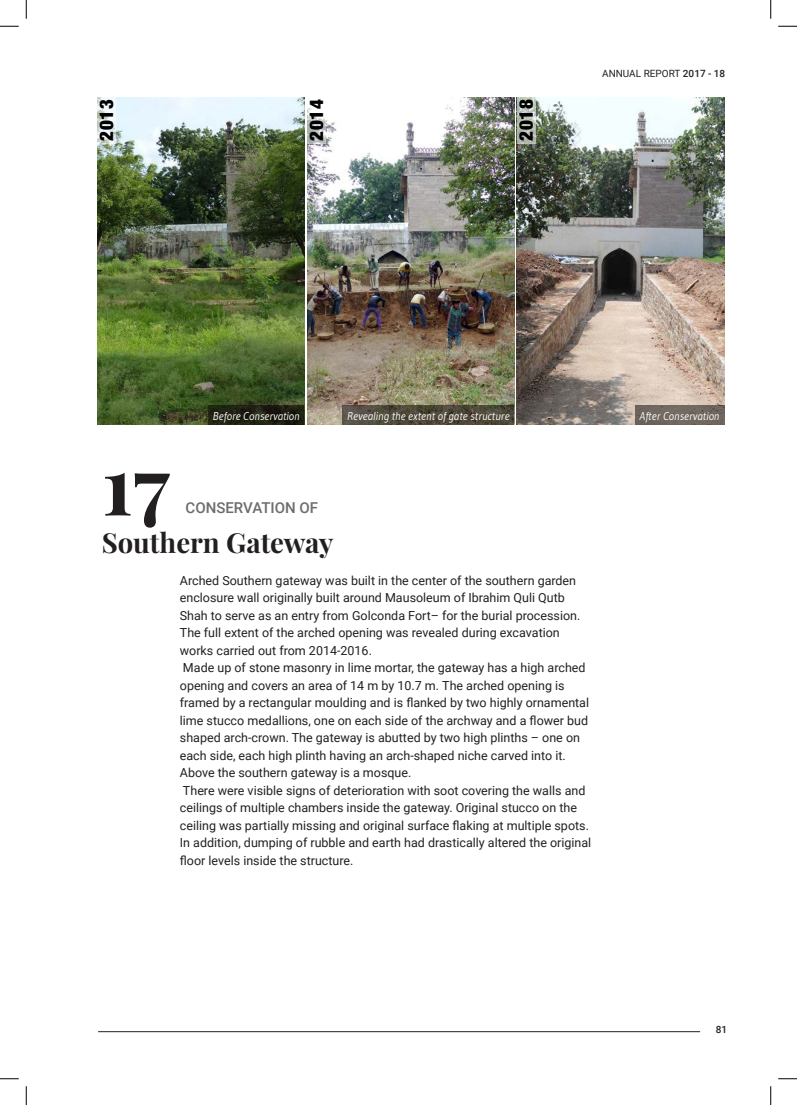
<style>
.page{position:relative;width:797px;height:1105px;background:#fff}
.page>*{position:absolute;margin:0;border:0;box-sizing:border-box;transform-origin:0 0}
.t1{font:700 81.25px "Playfair Display";color:#231f20}
.t2{font:700 27.5px "Playfair Display";color:#231f20}
.t3{font:900 condensed 18.88px "Helvetica Neue LT Std";letter-spacing:.035em;color:#000}
.t4{font:500 15px "Roboto";color:#6c6d70}
.t5{font:12.5px/17.5px "Roboto";color:#231f20}
.t6{font:italic 11.25px "Gudea";color:#fff}
.t7{font:10px "Roboto";color:#231f20}
.t8{font:500 10px "Roboto";color:#231f20}
.s1{font-weight:500}
</style>
<div class="page">
<hr style="left:98px;top:1031px;width:602px;height:1px;background:#231f20">
<img style="left:97px;top:97px;width:207px;height:328px">
<img style="left:307px;top:97px;width:207px;height:328px">
<img style="left:517px;top:97px;width:207px;height:328px">
<svg style="left:97px;top:97px;width:19px;height:46px"></svg>
<svg style="left:307px;top:97px;width:18px;height:46px"></svg>
<svg style="left:517px;top:97px;width:18px;height:46px"></svg>
<svg style="left:208px;top:405px;width:96px;height:20px;background:#1e2011"></svg>
<svg style="left:343px;top:405px;width:171px;height:20px;background:#4f493b"></svg>
<div style="left:635px;top:405px;width:89px;height:20px;background:#706760"></div>
<svg style="left:0;top:25px;width:19px;height:2px"></svg>
<svg style="left:778px;top:25px;width:19px;height:2px"></svg>
<svg style="left:0;top:1078px;width:19px;height:1px"></svg>
<svg style="left:778px;top:1078px;width:19px;height:1px"></svg>
<svg style="left:25px;top:0;width:2px;height:19px"></svg>
<svg style="left:25px;top:1086px;width:2px;height:19px"></svg>
<svg style="left:770px;top:0;width:1px;height:19px"></svg>
<svg style="left:770px;top:1086px;width:1px;height:19px"></svg>
<p class="t3" style="left:95px;top:141px;width:43px;rotate:-90deg">2013</p>
<p class="t3" style="left:305px;top:141px;width:43px;rotate:-90deg">2014</p>
<p class="t3" style="left:514px;top:141px;width:43px;rotate:-90deg">2018</p>
<p class="t7" style="left:602px;top:66px;width:125px">ANNUAL REPORT <span class="s1">2017 - 18</span></p>
<p class="t6" style="left:213px;top:409px;width:88px">Before Conservation</p>
<p class="t6" style="left:347px;top:409px;width:164px">Revealing the extent of gate structure</p>
<p class="t6" style="left:639px;top:409px;width:82px">After Conservation</p>
<p class="t1" style="left:102px;top:434px;width:70px">17</p>
<p class="t4" style="left:185px;top:497px;width:134px">CONSERVATION OF</p>
<p class="t2" style="left:102px;top:525px;width:233px">Southern Gateway</p>
<p class="t5" style="left:180px;top:571px;width:413px">Arched Southern gateway was built in the center of the southern garden enclosure wall originally built around Mausoleum of Ibrahim Quli Qutb Shah to serve as an entry from Golconda Fort– for the burial procession.<br>The full extent of the arched opening was revealed during excavation works carried out from 2014-2016.<br>Made up of stone masonry in lime mortar, the gateway has a high arched opening and covers an area of 14 m by 10.7 m. The arched opening is framed by a rectangular moulding and is flanked by two highly ornamental lime stucco medallions, one on each side of the archway and a flower bud shaped arch-crown. The gateway is abutted by two high plinths – one on each side, each high plinth having an arch-shaped niche carved into it.<br>Above the southern gateway is a mosque.<br>There were visible signs of deterioration with soot covering the walls and ceilings of multiple chambers inside the gateway. Original stucco on the ceiling was partially missing and original surface flaking at multiple spots.<br>In addition, dumping of rubble and earth had drastically altered the original floor levels inside the structure.</p>
<p class="t8" style="left:715px;top:1022px;width:13px">81</p>
</div>
